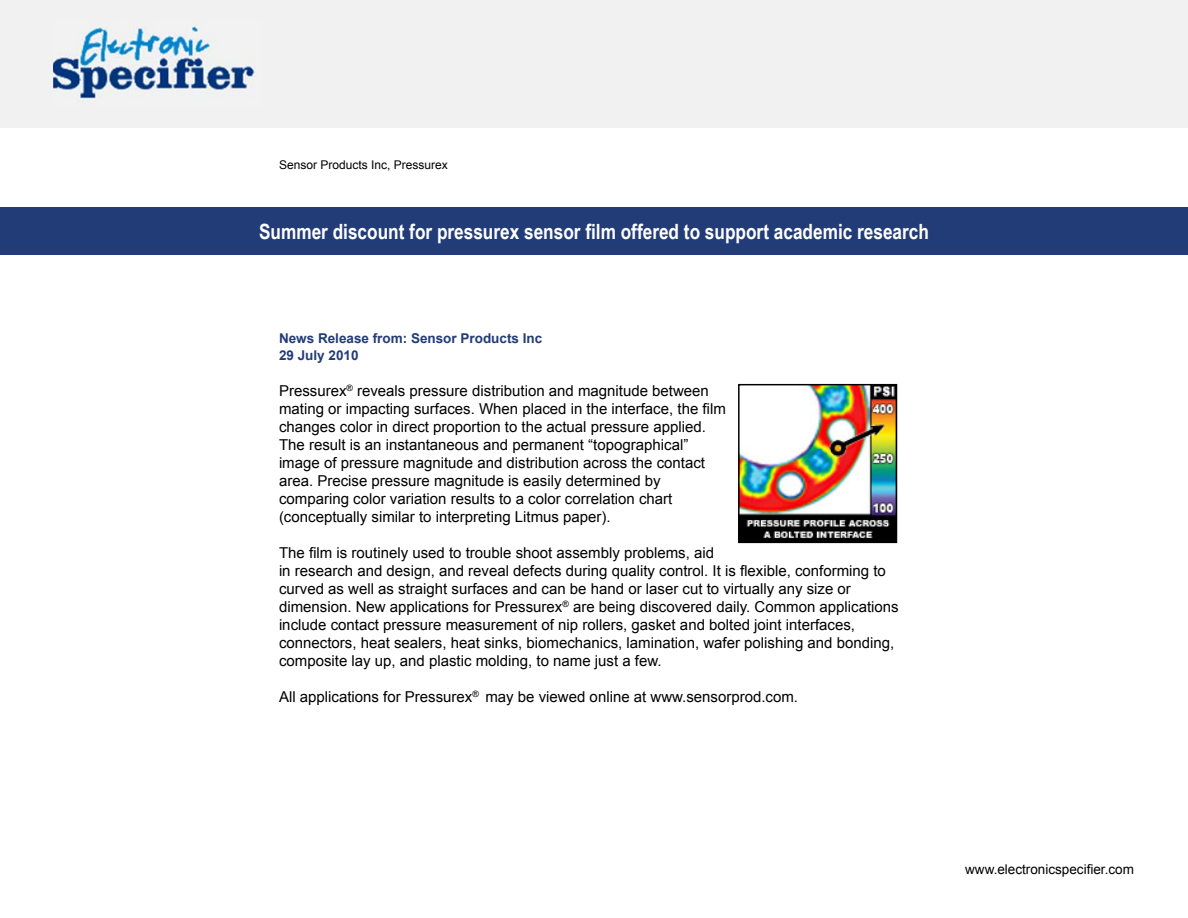
<style>
.page{position:relative;width:1188px;height:918px;background:#fff}
.page>*{position:absolute;margin:0;border:0;box-sizing:border-box;transform-origin:0 0}
.t1{font:700 21px "Arial Narrow";color:#fff}
.t2{font:15px/18px "Arial";color:#000}
.t3{font:700 13.5px/16.2px "Arial";color:#223c78}
.t4{font:13.5px "Arial";color:#000}
.t5{font:12px "Arial";color:#000}
</style>
<div class="page">
<div style="left:0;top:0;width:1188px;height:128px;background:#f1f1f1"></div>
<img style="left:53px;top:21px;width:202px;height:81px">
<div style="left:0;top:207px;width:1188px;height:48px;background:#223c78"></div>
<img style="left:741px;top:387px;width:153px;height:153px">
<div style="left:738px;top:384px;width:159px;height:159px;border:2px solid #000"></div>
<p class="t5" style="left:279px;top:157px;width:170px">Sensor Products Inc, Pressurex</p>
<h1 class="t1" style="left:259px;top:215px;width:671px">Summer discount for pressurex sensor film offered to support academic research</h1>
<p class="t3" style="left:279px;top:331px;width:265px">News Release from: Sensor Products Inc<br>29 July 2010</p>
<p class="t2" style="left:279px;top:381px;width:448px">Pressurex<sup>®</sup> reveals pressure distribution and magnitude between mating or impacting surfaces. When placed in the interface, the film changes color in direct proportion to the actual pressure applied.<br>The result is an instantaneous and permanent “topographical” image of pressure magnitude and distribution across the contact area. Precise pressure magnitude is easily determined by comparing color variation results to a color correlation chart (conceptually similar to interpreting Litmus paper).</p>
<p class="t2" style="left:279px;top:543px;width:621px">The film is routinely used to trouble shoot assembly problems, aid<br>in research and design, and reveal defects during quality control. It is flexible, conforming to curved as well as straight surfaces and can be hand or laser cut to virtually any size or dimension. New applications for Pressurex<sup>®</sup> are being discovered daily. Common applications include contact pressure measurement of nip rollers, gasket and bolted joint interfaces, connectors, heat sealers, heat sinks, biomechanics, lamination, wafer polishing and bonding, composite lay up, and plastic molding, to name just a few.</p>
<p class="t2" style="left:279px;top:687px;width:521px">All applications for Pressurex<sup>®</sup> may be viewed online at www.sensorprod.com.</p>
<p class="t4" style="left:965px;top:860px;width:170px">www.electronicspecifier.com</p>
</div>
